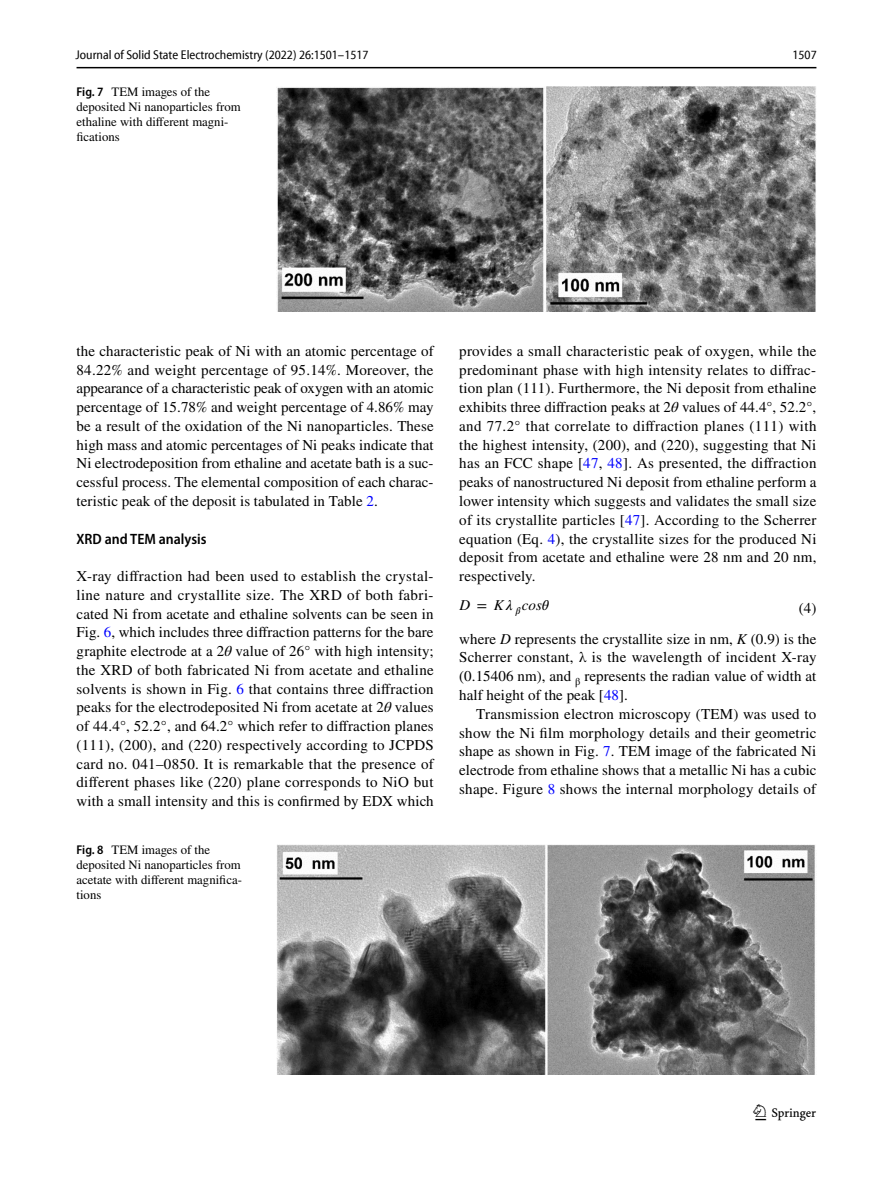
<style>
.page{position:relative;width:893px;height:1187px;background:#fff}
.page>*{position:absolute;margin:0;border:0;box-sizing:border-box;transform-origin:0 0}
.t1{font:22.5px "Springnew Regular 3";color:#000}
.t2{font:15px/18.8px "STIX";letter-spacing:.01em;color:#000;text-align:justify}
.t3{font:600 semi-condensed 15px "Myriad Pro";color:#000}
.t4{font:15px "STIX General Italic 4";color:#000}
.t5{font:12.75px/15px "STIX";color:#000}
.t6{font:semi-condensed 12.75px "Myriad Pro Unic";color:#000}
.s1{font-family:"Myriad Pro";font-weight:600;font-stretch:semi-condensed}
.s2{color:#00f}
.s3{font-style:italic}
.s4{font-family:"STIX Math Regular 4"}
.s5{font-family:"STIX Math Italic 3"}
</style>
<div class="page">
<hr style="left:77px;top:67px;width:739px;height:1px;background:#000">
<img style="left:277px;top:87px;width:539px;height:224px">
<img style="left:276px;top:844px;width:539px;height:229px">
<p class="t6" style="left:76px;top:50px;width:294px">Journal of Solid State Electrochemistry (2022) 26:1501–1517</p>
<p class="t6" style="left:792px;top:50px;width:26px">1507</p>
<p class="t5" style="left:77px;top:85px;width:166px"><span class="s1">Fig. 7</span> TEM images of the deposited Ni nanoparticles from ethaline with different magni&shy;fications</p>
<p class="t2" style="left:77px;top:342px;width:359px">the characteristic peak of Ni with an atomic percentage of 84.22% and weight percentage of 95.14%. Moreover, the appearance of a characteristic peak of oxygen with an atomic percentage of 15.78% and weight percentage of 4.86% may be a result of the oxidation of the Ni nanoparticles. These high mass and atomic percentages of Ni peaks indicate that Ni electrodeposition from ethaline and acetate bath is a suc&shy;cessful process. The elemental composition of each charac&shy;teristic peak of the deposit is tabulated in Table <span class="s2">2</span>.</p>
<p class="t3" style="left:77px;top:530px;width:132px">XRD and TEM analysis</p>
<p class="t2" style="left:77px;top:567px;width:359px">X-ray diffraction had been used to establish the crystal&shy;line nature and crystallite size. The XRD of both fabri&shy;cated Ni from acetate and ethaline solvents can be seen in Fig. <span class="s2">6</span>, which includes three diffraction patterns for the bare graphite electrode at a 2<span class="s3">θ</span> value of 26° with high intensity; the XRD of both fabricated Ni from acetate and ethaline solvents is shown in Fig. <span class="s2">6</span> that contains three diffraction peaks for the electrodeposited Ni from acetate at 2<span class="s3">θ</span> values of 44.4°, 52.2°, and 64.2° which refer to diffraction planes (111), (200), and (220) respectively according to JCPDS card no. 041–0850. It is remarkable that the presence of different phases like (220) plane corresponds to NiO but with a small intensity and this is confirmed by EDX which</p>
<p class="t5" style="left:77px;top:843px;width:167px"><span class="s1">Fig. 8</span> TEM images of the deposited Ni nanoparticles from acetate with different magnifica&shy;tions</p>
<p class="t2" style="left:459px;top:342px;width:359px">provides a small characteristic peak of oxygen, while the predominant phase with high intensity relates to diffrac&shy;tion plan (111). Furthermore, the Ni deposit from ethaline exhibits three diffraction peaks at 2<span class="s3">θ</span> values of 44.4°, 52.2°, and 77.2° that correlate to diffraction planes (111) with the highest intensity, (200), and (220), suggesting that Ni has an FCC shape [<span class="s2">47</span>, <span class="s2">48</span>]. As presented, the diffraction peaks of nanostructured Ni deposit from ethaline perform a lower intensity which suggests and validates the small size of its crystallite particles [<span class="s2">47</span>]. According to the Scherrer equation (Eq. <span class="s2">4</span>), the crystallite sizes for the produced Ni deposit from acetate and ethaline were 28 nm and 20 nm, respectively.</p>
<p class="t4" style="left:459px;top:599px;width:91px">D <span class="s4">=</span> K<span class="s5">𝜆</span> <sub>𝛽</sub>cos<span class="s5">𝜃</span></p>
<p class="t2" style="left:799px;top:600px;width:19px">(4)</p>
<p class="t2" style="left:459px;top:630px;width:359px">where <span class="s3">D</span> represents the crystallite size in nm, <span class="s3">K</span> (0.9) is the Scherrer constant, λ is the wavelength of incident X-ray (0.15406 nm), and <sub>β</sub> represents the radian value of width at half height of the peak [<span class="s2">48</span>].</p>
<p class="t2" style="left:459px;top:705px;width:359px;text-indent:17px">Transmission electron microscopy (TEM) was used to show the Ni film morphology details and their geometric shape as shown in Fig. <span class="s2">7</span>. TEM image of the fabricated Ni electrode from ethaline shows that a metallic Ni has a cubic shape. Figure <span class="s2">8</span> shows the internal morphology details of</p>
<h1 class="t1" style="left:755px;top:1104px;width:62px">1 3</h1>
</div>
